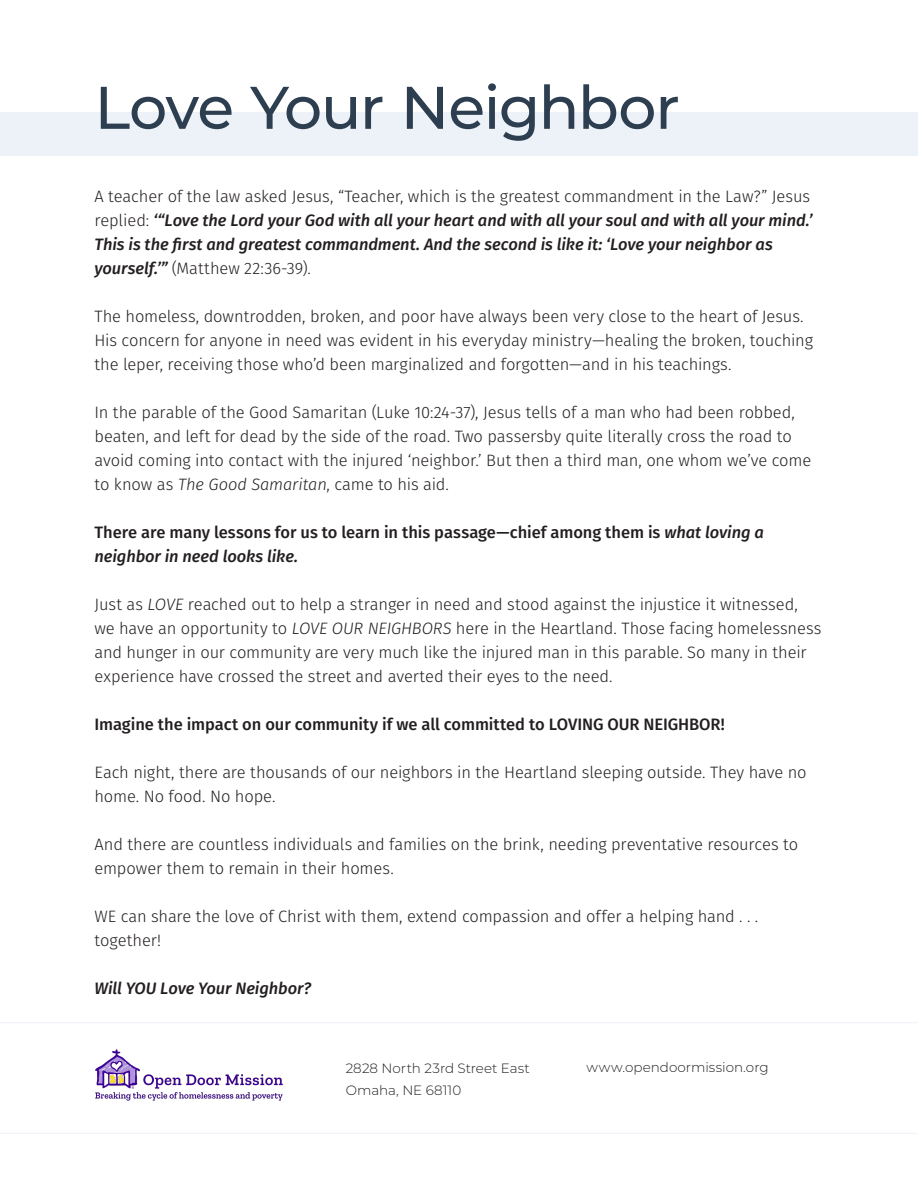
<style>
.page{position:relative;width:918px;height:1188px;background:#fff}
.page>*{position:absolute;margin:0;border:0;box-sizing:border-box;transform-origin:0 0}
.t1{font:500 60px "Montserrat";letter-spacing:-.025em;color:#2c3e50}
.t2{font:300 16.5px/24px "Fira Sans";letter-spacing:-.01em;color:#231f20}
.t3{font:italic 500 16.5px/24px "Fira Sans";letter-spacing:-.005em;color:#231f20}
.t4{font:500 16.5px/24px "Fira Sans";letter-spacing:-.005em;color:#231f20}
.t5{font:300 13.5px "Montserrat";color:#231f20}
.s1{font-weight:300;font-style:normal}
.s2{font-style:italic}
</style>
<div class="page">
<img style="left:95px;top:1049px;width:188px;height:52px">
<hr style="left:0;top:1022px;width:918px;height:1px;background:#edf2f9">
<hr style="left:0;top:1133px;width:918px;height:1px;background:#edf2f9">
<div style="left:0;top:112px;width:918px;height:44px;background:#edf2f9"></div>
<p class="t1" style="left:94px;top:66px;width:587px">Love Your Neighbor</p>
<p class="t3" style="left:94px;top:183px;width:720px"><span class="s1">A teacher of the law asked Jesus, “Teacher, which is the greatest commandment in the Law?” Jesus replied:</span> ‘“Love the Lord your God with all your heart and with all your soul and with all your mind.’ This is the first and greatest commandment. And the second is like it: ‘Love your neighbor as yourself.’” <span class="s1">(Matthew 22:36-39).</span></p>
<p class="t2" style="left:94px;top:304px;width:720px">The homeless, downtrodden, broken, and poor have always been very close to the heart of Jesus.<br>His concern for anyone in need was evident in his everyday ministry—healing the broken, touching the leper, receiving those who’d been marginalized and forgotten—and in his teachings.</p>
<p class="t2" style="left:94px;top:400px;width:718px">In the parable of the Good Samaritan (Luke 10:24-37), Jesus tells of a man who had been robbed, beaten, and left for dead by the side of the road. Two passersby quite literally cross the road to avoid coming into contact with the injured ‘neighbor.’ But then a third man, one whom we’ve come to know as <span class="s2">The Good Samaritan</span>, came to his aid.</p>
<p class="t4" style="left:94px;top:519px;width:671px">There are many lessons for us to learn in this passage—chief among them is <span class="s2">what loving a neighbor in need looks like.</span></p>
<p class="t2" style="left:94px;top:592px;width:729px">Just as <span class="s2">LOVE</span> reached out to help a stranger in need and stood against the injustice it witnessed, we have an opportunity to <span class="s2">LOVE OUR NEIGHBORS</span> here in the Heartland. Those facing homelessness and hunger in our community are very much like the injured man in this parable. So many in their experience have crossed the street and averted their eyes to the need.</p>
<p class="t4" style="left:94px;top:711px;width:632px">Imagine the impact on our community if we all committed to LOVING OUR NEIGHBOR!</p>
<p class="t2" style="left:94px;top:760px;width:714px">Each night, there are thousands of our neighbors in the Heartland sleeping outside. They have no home. No food. No hope.</p>
<p class="t2" style="left:94px;top:832px;width:705px">And there are countless individuals and families on the brink, needing preventative resources to empower them to remain in their homes.</p>
<p class="t2" style="left:94px;top:904px;width:665px">WE can share the love of Christ with them, extend compassion and offer a helping hand . . . together!</p>
<p class="t3" style="left:94px;top:975px;width:218px">Will YOU Love Your Neighbor?</p>
<p class="t5" style="left:346px;top:1059px;width:186px">2828 North 23rd Street East</p>
<p class="t5" style="left:346px;top:1081px;width:117px">Omaha, NE 68110</p>
<p class="t5" style="left:586px;top:1058px;width:184px">www.opendoormission.org</p>
</div>
